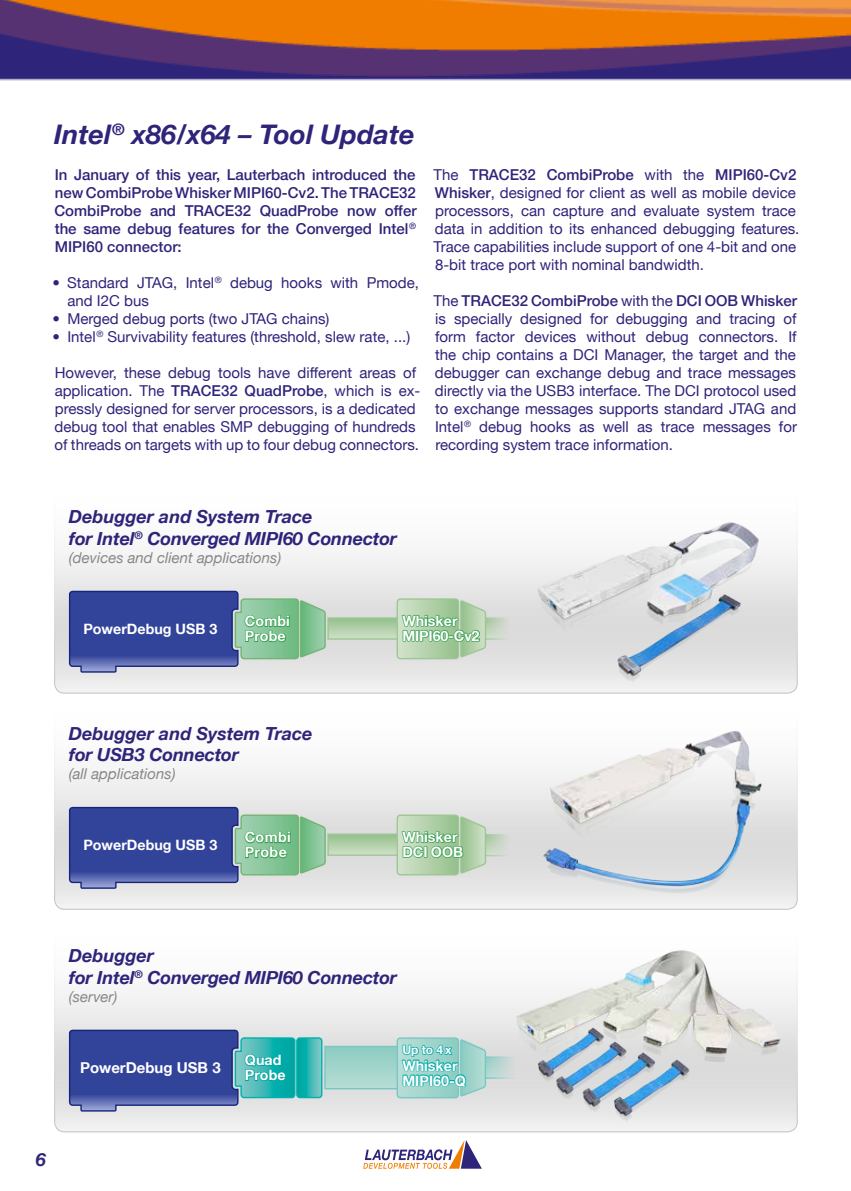
<style>
.page{position:relative;width:851px;height:1191px;background:#fff}
.page>*{position:absolute;margin:0;border:0;box-sizing:border-box;transform-origin:0 0}
.t1{font:italic 700 27px "Helvetica Neue LT";color:#2e247a}
.t2{font:italic 700 18px/21.6px "Helvetica Neue LT";letter-spacing:-.01em;color:#2e247a}
.t3{font:15px/18px "Helvetica Neue LT";color:#2e247a}
.t4{font:500 15px/18px "Helvetica Neue LT";color:#2e247a;text-align:justify}
.t5{font:italic 15px "Helvetica Neue LT";color:#878787}
.t6{font:700 15px "Helvetica Neue LT";color:#fff}
.t7{font:700 14.25px/15px "Helvetica Neue LT";color:#fff}
.t8{font:700 14.25px/15px "Helvetica Neue LT";letter-spacing:.025em;color:#fff}
.t9{font:700 12px "Helvetica Neue LT";color:#fff}
.s1{font-weight:500}
</style>
<div class="page">
<img style="left:0;top:0;width:850px;height:81px">
<svg style="left:363px;top:1140px;width:119px;height:28px"></svg>
<svg style="left:55px;top:702px;width:742px;height:207px"></svg>
<div style="left:54px;top:701px;width:743px;height:208px;border:1px solid #c6c6c6;border-radius:10px"></div>
<img style="left:525px;top:729px;width:248px;height:165px">
<svg style="left:329px;top:835px;width:67px;height:19px"></svg>
<div style="left:327px;top:833px;width:116px;height:23px;border:1px solid #9ec696"></div>
<svg style="left:486px;top:836px;width:22px;height:18px"></svg>
<div style="left:481px;top:834px;width:29px;height:22px;border:1px solid #9ec696"></div>
<div style="left:396px;top:814px;width:63px;height:61px;border:1px solid #9ec696;border-radius:3px"></div>
<svg style="left:68px;top:806px;width:258px;height:83px;background:#627da3"></svg>
<svg style="left:397px;top:815px;width:89px;height:60px;background:#a0c99e"></svg>
<svg style="left:55px;top:486px;width:742px;height:207px"></svg>
<div style="left:54px;top:485px;width:743px;height:208px;border:1px solid #c6c6c6;border-radius:10px"></div>
<svg style="left:329px;top:619px;width:67px;height:18px"></svg>
<div style="left:327px;top:617px;width:128px;height:22px;border:1px solid #9ec696"></div>
<svg style="left:486px;top:619px;width:22px;height:18px"></svg>
<div style="left:481px;top:617px;width:29px;height:22px;border:1px solid #9ec696"></div>
<svg style="left:68px;top:590px;width:258px;height:83px;background:#627da3"></svg>
<div style="left:396px;top:598px;width:63px;height:61px;border:1px solid #9ec696;border-radius:3px"></div>
<svg style="left:397px;top:599px;width:89px;height:60px;background:#9cc79b"></svg>
<img style="left:521px;top:521px;width:255px;height:162px">
<svg style="left:55px;top:924px;width:742px;height:207px"></svg>
<div style="left:54px;top:924px;width:743px;height:208px;border:1px solid #c6c6c6;border-radius:10px"></div>
<div style="left:325px;top:1046px;width:125px;height:42px;background:linear-gradient(to bottom,#8bccc1,#b5dcd5)"></div>
<div style="left:324px;top:1045px;width:127px;height:44px;border:1px solid #79c7c4"></div>
<svg style="left:486px;top:1058px;width:29px;height:18px"></svg>
<div style="left:484px;top:1056px;width:33px;height:22px;border:1px solid #79c7c4"></div>
<div style="left:396px;top:1037px;width:63px;height:61px;border:1px solid #79c7c4;border-radius:3px"></div>
<svg style="left:397px;top:1038px;width:89px;height:59px;background:#7dcac4"></svg>
<svg style="left:68px;top:1029px;width:254px;height:83px;background:#4f79ab"></svg>
<div style="left:296px;top:1037px;width:26px;height:61px;border:1px solid #00b1ae;border-radius:3px"></div>
<img style="left:516px;top:936px;width:265px;height:190px">
<h1 class="t1" style="left:54px;top:118px;width:362px">Intel<sup>®</sup> x86/x64 – Tool Update</h1>
<p class="t4" style="left:54px;top:166px;width:363px">In January of this year, Lauterbach introduced the new CombiProbe Whisker MIPI60-Cv2. The TRACE32<br>CombiProbe and TRACE32 QuadProbe now offer the same debug features for the Converged Intel<sup>® </sup>MIPI60 connector:</p>
<p class="t3" style="left:67px;top:273px;width:353px;text-indent:-15px">• Standard JTAG, Intel<sup>®</sup> debug hooks with Pmode, and I2C bus</p>
<p class="t3" style="left:53px;top:309px;width:278px">• Merged debug ports (two JTAG chains)</p>
<p class="t3" style="left:53px;top:327px;width:359px">• Intel<sup>®</sup> Survivability features (threshold, slew rate, ...)</p>
<p class="t3" style="left:54px;top:363px;width:367px">However, these debug tools have different areas of application. The <span class="s1">TRACE32 QuadProbe</span>, which is ex&shy;pressly designed for server processors, is a dedicated debug tool that enables SMP debugging of hundreds of threads on targets with up to four debug connectors.</p>
<p class="t3" style="left:433px;top:165px;width:367px">The <span class="s1">TRACE32 CombiProbe</span> with the <span class="s1">MIPI60-Cv2<br>Whisker</span>, designed for client as well as mobile device processors, can capture and evaluate system trace data in addition to its enhanced debugging features.<br>Trace capabilities include support of one 4-bit and one 8-bit trace port with nominal bandwidth.</p>
<p class="t3" style="left:433px;top:291px;width:365px;text-align:justify">The <span class="s1">TRACE32 CombiProbe</span> with the <span class="s1">DCI OOB Whisker </span>is specially designed for debugging and tracing of form factor devices without debug connectors. If the chip contains a DCI Manager, the target and the debugger can exchange debug and trace messages directly via the USB3 interface. The DCI protocol used to exchange messages supports standard JTAG and Intel<sup>®</sup> debug hooks as well as trace messages for recording system trace information.</p>
<p class="t2" style="left:69px;top:506px;width:329px">Debugger and System Trace<br>for Intel<sup>®</sup> Converged MIPI60 Connector</p>
<p class="t5" style="left:69px;top:548px;width:214px">(devices and client applications)</p>
<p class="t7" style="left:83px;top:621px;width:135px">PowerDebug USB 3</p>
<p class="t7" style="left:245px;top:613px;width:47px">Combi<br>Probe</p>
<p class="t7" style="left:402px;top:613px;width:79px">Whisker<br>MIPI60-Cv2</p>
<p class="t2" style="left:69px;top:722px;width:245px">Debugger and System Trace for USB3 Connector</p>
<p class="t5" style="left:69px;top:764px;width:108px">(all applications)</p>
<p class="t7" style="left:83px;top:837px;width:135px">PowerDebug USB 3</p>
<p class="t8" style="left:245px;top:829px;width:47px">Combi<br>Probe</p>
<p class="t7" style="left:402px;top:829px;width:62px">Whisker<br>DCI OOB</p>
<p class="t2" style="left:69px;top:944px;width:329px">Debugger<br>for Intel<sup>®</sup> Converged MIPI60 Connector</p>
<p class="t5" style="left:69px;top:987px;width:50px">(server)</p>
<p class="t2" style="left:36px;top:1148px;width:12px">6</p>
<p class="t6" style="left:80px;top:1058px;width:142px">PowerDebug USB 3</p>
<p class="t7" style="left:245px;top:1052px;width:42px">Quad<br>Probe</p>
<p class="t9" style="left:402px;top:1042px;width:51px">Up to 4 x</p>
<p class="t7" style="left:402px;top:1057px;width:65px">Whisker<br>MIPI60-Q</p>
</div>
